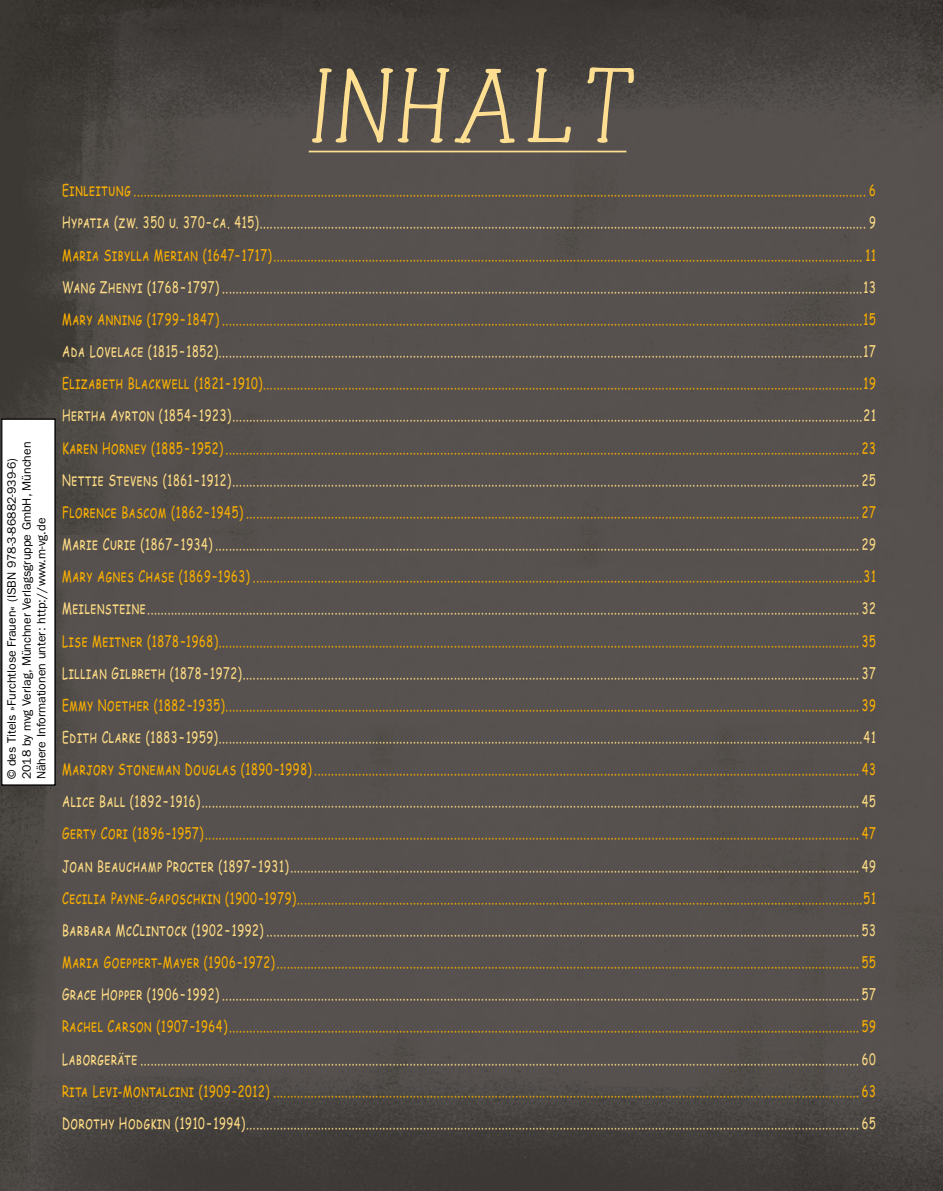
<style>
.page{position:relative;width:943px;height:1191px;background:#fff}
.page>*{position:absolute;margin:0;border:0;box-sizing:border-box;transform-origin:0 0}
.t1{font:106.4px "Making Lettering Tall demo";color:#fede91;scale:1.28 1}
.Blasentexte_9pt_link{font:15.75px "Comic Sans MS";letter-spacing:.06em;color:#fedb84;scale:.7 1}
.Blasentexte_9pt_link-2{font:15.75px "Comic Sans MS";letter-spacing:.06em;color:#f9ae00;scale:.7 1}
.t2{font:12.25px/14.9px "ITC Franklin Gothic Std";color:#000}
</style>
<div class="page">
<img style="left:0;top:0;width:943px;height:1191px">
<hr style="left:309px;top:151px;width:317px;height:1px;background:#fede91">
<div style="left:2px;top:419px;width:53px;height:366px;background:#fff"></div>
<div style="left:1px;top:418px;width:55px;height:367px;border:1px solid #000"></div>
<h1 class="t1" style="left:312px;top:66px;width:258px">INHALT</h1>
<p class="t2" style="left:4px;top:779px;width:339px;rotate:-90deg">© des Titels »Furchtlose Frauen« (ISBN 978-3-86882-939-6)<br>2018 by mvg Verlag, Münchner Verlagsgruppe GmbH, München<br>Nähere Informationen unter: http://www.m-vg.de</p>
<p class="Blasentexte_9pt_link-2" style="left:62px;top:179px;width:1164px">Einleitung ....................................................................................................................................................................................................................... 6</p>
<p class="Blasentexte_9pt_link" style="left:62px;top:211px;width:1164px">Hypatia (zw. 350 u. 370–ca. 415).................................................................................................................................................................................. 9</p>
<p class="Blasentexte_9pt_link-2" style="left:62px;top:243px;width:1164px">Maria Sibylla Merian (1647–1717)............................................................................................................................................................................. 11</p>
<p class="Blasentexte_9pt_link" style="left:62px;top:275px;width:1164px">Wang Zhenyi (1768–1797) ............................................................................................................................................................................................13</p>
<p class="Blasentexte_9pt_link-2" style="left:62px;top:307px;width:1164px">Mary Anning (1799–1847) ............................................................................................................................................................................................15</p>
<p class="Blasentexte_9pt_link" style="left:62px;top:340px;width:1164px">Ada Lovelace (1815–1852).............................................................................................................................................................................................17</p>
<p class="Blasentexte_9pt_link-2" style="left:62px;top:372px;width:1164px">Elizabeth Blackwell (1821–1910)................................................................................................................................................................................19</p>
<p class="Blasentexte_9pt_link" style="left:62px;top:404px;width:1164px">Hertha Ayrton (1854–1923).........................................................................................................................................................................................21</p>
<p class="Blasentexte_9pt_link-2" style="left:62px;top:436px;width:1164px">Karen Horney (1885–1952) .......................................................................................................................................................................................... 23</p>
<p class="Blasentexte_9pt_link" style="left:62px;top:468px;width:1164px">Nettie Stevens (1861–1912)........................................................................................................................................................................................ 25</p>
<p class="Blasentexte_9pt_link-2" style="left:62px;top:500px;width:1164px">Florence Bascom (1862–1945) .................................................................................................................................................................................... 27</p>
<p class="Blasentexte_9pt_link" style="left:62px;top:532px;width:1164px">Marie Curie (1867–1934) ............................................................................................................................................................................................. 29</p>
<p class="Blasentexte_9pt_link-2" style="left:62px;top:565px;width:1164px">Mary Agnes Chase (1869–1963) ...................................................................................................................................................................................31</p>
<p class="Blasentexte_9pt_link" style="left:62px;top:597px;width:1164px">Meilensteine................................................................................................................................................................................................................. 32</p>
<p class="Blasentexte_9pt_link-2" style="left:62px;top:629px;width:1164px">Lise Meitner (1878–1968)............................................................................................................................................................................................ 35</p>
<p class="Blasentexte_9pt_link" style="left:62px;top:661px;width:1164px">Lillian Gilbreth (1878–1972)..................................................................................................................................................................................... 37</p>
<p class="Blasentexte_9pt_link-2" style="left:62px;top:693px;width:1164px">Emmy Noether (1882–1935).......................................................................................................................................................................................... 39</p>
<p class="Blasentexte_9pt_link" style="left:62px;top:725px;width:1164px">Edith Clarke (1883–1959).............................................................................................................................................................................................41</p>
<p class="Blasentexte_9pt_link-2" style="left:62px;top:758px;width:1164px">Marjory Stoneman Douglas (1890–1998) ................................................................................................................................................................ 43</p>
<p class="Blasentexte_9pt_link" style="left:62px;top:790px;width:1164px">Alice Ball (1892–1916)................................................................................................................................................................................................. 45</p>
<p class="Blasentexte_9pt_link-2" style="left:62px;top:822px;width:1164px">Gerty Cori (1896–1957)................................................................................................................................................................................................ 47</p>
<p class="Blasentexte_9pt_link" style="left:62px;top:854px;width:1164px">Joan Beauchamp Procter (1897–1931)....................................................................................................................................................................... 49</p>
<p class="Blasentexte_9pt_link-2" style="left:62px;top:886px;width:1164px">Cecilia Payne-Gaposchkin (1900–1979)......................................................................................................................................................................51</p>
<p class="Blasentexte_9pt_link" style="left:62px;top:918px;width:1164px">Barbara McClintock (1902–1992) .............................................................................................................................................................................. 53</p>
<p class="Blasentexte_9pt_link-2" style="left:62px;top:950px;width:1164px">Maria Goeppert-Mayer (1906–1972)........................................................................................................................................................................... 55</p>
<p class="Blasentexte_9pt_link" style="left:62px;top:983px;width:1164px">Grace Hopper (1906–1992) ........................................................................................................................................................................................... 57</p>
<p class="Blasentexte_9pt_link-2" style="left:62px;top:1015px;width:1164px">Rachel Carson (1907–1964)......................................................................................................................................................................................... 59</p>
<p class="Blasentexte_9pt_link" style="left:62px;top:1047px;width:1164px">Laborgeräte ................................................................................................................................................................................................................... 60</p>
<p class="Blasentexte_9pt_link-2" style="left:62px;top:1079px;width:1164px">Rita Levi-Montalcini (1909–2012) ............................................................................................................................................................................ 63</p>
<p class="Blasentexte_9pt_link" style="left:62px;top:1111px;width:1164px">Dorothy Hodgkin (1910–1994).................................................................................................................................................................................... 65</p>
</div>
